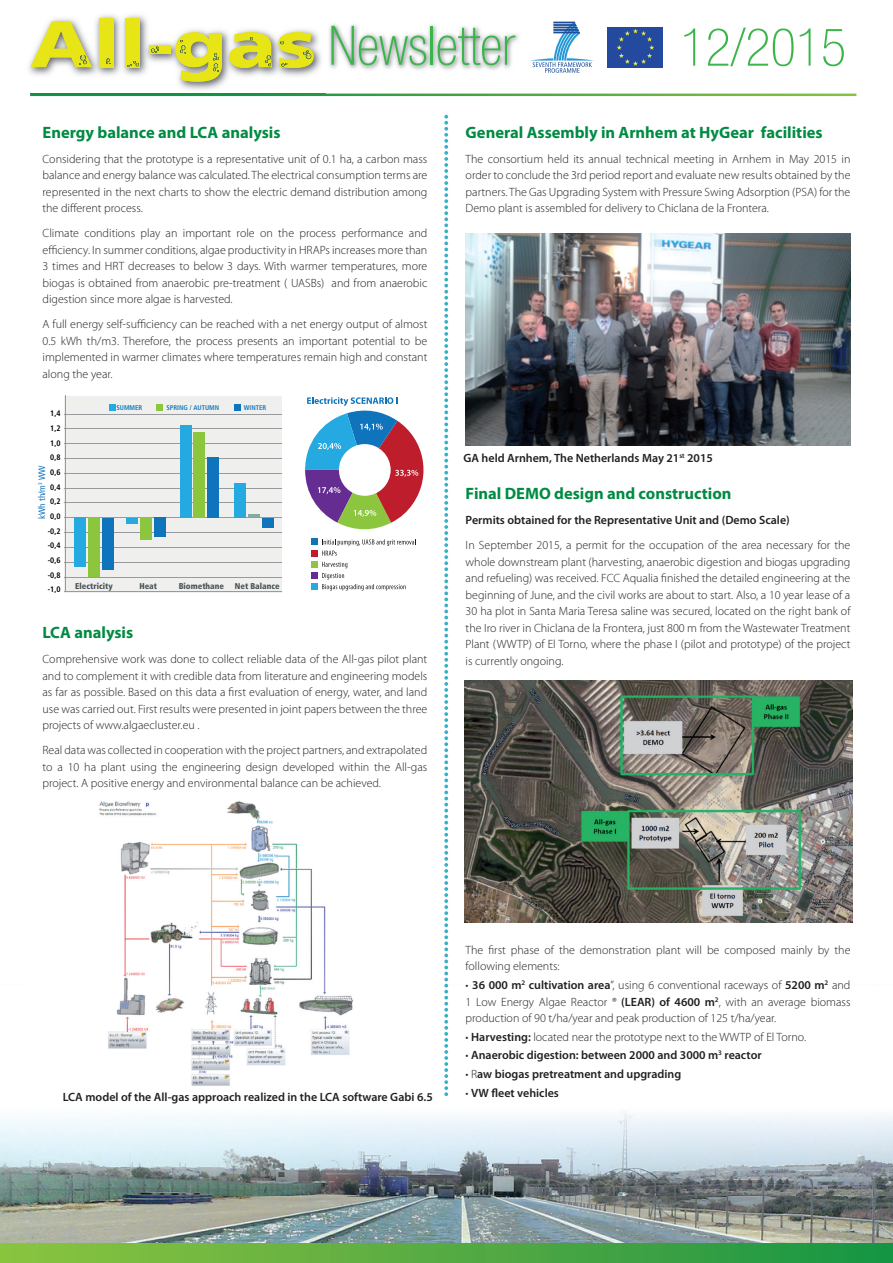
<style>
.page{position:relative;width:893px;height:1263px;background:#fff}
.page>*{position:absolute;margin:0;border:0;box-sizing:border-box;transform-origin:0 0}
.t1{font:100 condensed 54.45px "Helvetica Neue LT";color:#3ab54a}
.t2{font:100 condensed 52.5px "Helvetica Neue LT";color:#3bb54a}
.t3{font:700 16.5px "Myriad Pro";color:#008b43}
.t4{font:300 12px/16.5px "Myriad Pro";color:#231f20;text-align:justify}
.t5{font:600 12px "Myriad Pro";color:#231f20}
.t6{font:condensed 9.15px "Frutiger";color:#1779bf}
.t7{font:900 condensed 8.4px "Frutiger";color:#455055}
.t8{font:700 condensed 7.95px/14.7px "Frutiger";color:#000;text-align:center}
.t9{font:700 condensed 6.75px "Frutiger";color:#1779bf}
.s1{font-weight:600}
.s2{font-weight:300}
</style>
<div class="page">
<svg style="left:530px;top:22px;width:64px;height:51px"></svg>
<div style="left:607px;top:27px;width:56px;height:40px;background:#234a9e"></div>
<svg style="left:617px;top:29px;width:37px;height:37px"></svg>
<svg style="left:30px;top:94px;width:826px;height:2px"></svg>
<img style="left:29px;top:15px;width:297px;height:79px">
<img style="left:30px;top:94px;width:296px;height:1px">
<div style="left:99px;top:18px;width:14px;height:49px;background:#e7e515"></div>
<div style="left:126px;top:18px;width:14px;height:49px;background:#e7e515"></div>
<div style="left:149px;top:45px;width:22px;height:9px;background:#e7e515"></div>
<svg style="left:31px;top:22px;width:61px;height:45px"></svg>
<svg style="left:278px;top:32px;width:36px;height:36px"></svg>
<svg style="left:229px;top:32px;width:43px;height:36px;background:#d7d749"></svg>
<svg style="left:176px;top:32px;width:46px;height:50px;background:#d7d74a"></svg>
<svg style="left:128px;top:61px;width:11px;height:6px"></svg>
<svg style="left:151px;top:47px;width:8px;height:6px"></svg>
<svg style="left:106px;top:59px;width:5px;height:5px"></svg>
<img style="left:323px;top:15px;width:196px;height:70px">
<img style="left:0;top:985px;width:893px;height:258px">
<div style="left:0;top:1243px;width:893px;height:20px;background:linear-gradient(to right,#8fc340,#1a9445)"></div>
<div style="left:28px;top:794px;width:408px;height:256px;background:#fff"></div>
<img style="left:98px;top:801px;width:259px;height:286px">
<img style="left:465px;top:233px;width:385px;height:212px">
<svg style="left:322px;top:539px;width:94px;height:17px"></svg>
<svg style="left:322px;top:562px;width:84px;height:29px"></svg>
<div style="left:311px;top:539px;width:7px;height:6px;background:#1074bc"></div>
<div style="left:311px;top:550px;width:7px;height:6px;background:#be1d2c"></div>
<div style="left:311px;top:561px;width:7px;height:7px;background:#8bc63e"></div>
<div style="left:311px;top:572px;width:7px;height:7px;background:#652d91"></div>
<div style="left:311px;top:584px;width:7px;height:6px;background:#24aae1"></div>
<svg style="left:305px;top:397px;width:119px;height:133px"></svg>
<div style="left:339px;top:444px;width:52px;height:52px;background:#fff;border-radius:50%"></div>
<div style="left:65px;top:396px;width:217px;height:196px;background:#eff0ed"></div>
<hr style="left:65px;top:395px;width:1px;height:197px;background:#989a9d">
<div style="left:262px;top:518px;width:12px;height:10px;background:#1074bc"></div>
<svg style="left:248px;top:514px;width:12px;height:4px"></svg>
<svg style="left:109px;top:404px;width:6px;height:6px"></svg>
<svg style="left:157px;top:404px;width:6px;height:6px"></svg>
<svg style="left:234px;top:404px;width:6px;height:6px"></svg>
<hr style="left:65px;top:592px;width:217px;height:1px;background:#989a9d">
<hr style="left:65px;top:577px;width:217px;height:1px;background:#989a9d">
<hr style="left:65px;top:562px;width:217px;height:1px;background:#989a9d">
<hr style="left:65px;top:547px;width:217px;height:1px;background:#989a9d">
<hr style="left:65px;top:532px;width:217px;height:1px;background:#989a9d">
<hr style="left:65px;top:518px;width:217px;height:1px;background:#989a9d">
<hr style="left:65px;top:503px;width:217px;height:1px;background:#989a9d">
<hr style="left:65px;top:488px;width:217px;height:1px;background:#989a9d">
<hr style="left:65px;top:473px;width:217px;height:1px;background:#989a9d">
<hr style="left:65px;top:458px;width:217px;height:1px;background:#989a9d">
<hr style="left:65px;top:443px;width:217px;height:1px;background:#989a9d">
<hr style="left:65px;top:429px;width:217px;height:1px;background:#989a9d">
<hr style="left:65px;top:414px;width:217px;height:1px;background:#989a9d">
<div style="left:74px;top:518px;width:12px;height:49px;background:#24aae1"></div>
<div style="left:88px;top:518px;width:12px;height:59px;background:#8bc63e"></div>
<div style="left:102px;top:518px;width:12px;height:52px;background:#1074bc"></div>
<div style="left:126px;top:518px;width:12px;height:5px;background:#24aae1"></div>
<div style="left:140px;top:518px;width:12px;height:22px;background:#8bc63e"></div>
<div style="left:154px;top:518px;width:12px;height:19px;background:#1074bc"></div>
<div style="left:207px;top:457px;width:12px;height:61px;background:#1074bc"></div>
<div style="left:194px;top:432px;width:11px;height:86px;background:#8bc63e"></div>
<div style="left:180px;top:425px;width:11px;height:93px;background:#24aae1"></div>
<div style="left:235px;top:483px;width:11px;height:35px;background:#24aae1"></div>
<svg style="left:444px;top:115px;width:4px;height:981px"></svg>
<img style="left:465px;top:681px;width:387px;height:242px">
<svg style="left:492px;top:1088px;width:5px;height:8px"></svg>
<h1 class="t1" style="left:329px;top:15px;width:188px">Newsletter</h1>
<h2 class="t2" style="left:680px;top:18px;width:167px">12/2015</h2>
<h3 class="t3" style="left:43px;top:121px;width:240px">Energy balance and LCA analysis</h3>
<p class="t4" style="left:43px;top:151px;width:386px">Considering that the prototype is a representative unit of 0.1 ha, a carbon mass balance and energy balance was calculated. The electrical consumption terms are represented in the next charts to show the electric demand distribution among the different process.</p>
<p class="t4" style="left:43px;top:225px;width:386px">Climate conditions play an important role on the process performance and efficiency. In summer conditions, algae productivity in HRAPs increases more than 3 times and HRT decreases to below 3 days. With warmer temperatures, more biogas is obtained from anaerobic pre-treatment ( UASBs) and from anaerobic digestion since more algae is harvested.</p>
<p class="t4" style="left:43px;top:316px;width:386px">A full energy self-sufficiency can be reached with a net energy output of almost 0.5 kWh th/m3. Therefore, the process presents an important potential to be implemented in warmer climates where temperatures remain high and constant along the year.</p>
<p class="t8" style="left:48px;top:406px;width:14px">1,4<br>1,2<br>1,0<br>0,8<br>0,6<br>0,4<br>0,2<br>0,0 -0,2 -0,4 -0,6 -0,8 -1,0</p>
<p class="t6" style="left:37px;top:519px;width:55px;rotate:-90deg">kWh th/m<sup>3</sup> WW</p>
<p class="t9" style="left:116px;top:403px;width:27px">SUMMER</p>
<p class="t9" style="left:166px;top:403px;width:54px">SPRING / AUTUMN</p>
<p class="t9" style="left:244px;top:403px;width:24px">WINTER</p>
<p class="t7" style="left:75px;top:581px;width:39px">Electricity</p>
<p class="t7" style="left:139px;top:581px;width:19px">Heat</p>
<p class="t7" style="left:179px;top:581px;width:47px">Biomethane</p>
<p class="t7" style="left:235px;top:581px;width:46px">Net Balance</p>
<h3 class="t3" style="left:43px;top:622px;width:92px">LCA analysis</h3>
<p class="t4" style="left:43px;top:651px;width:386px">Comprehensive work was done to collect reliable data of the All-gas pilot plant and to complement it with credible data from literature and engineering models as far as possible. Based on this data a first evaluation of energy, water, and land use was carried out. First results were presented in joint papers between the three projects of www.algaecluster.eu .</p>
<p class="t4" style="left:43px;top:742px;width:386px">Real data was collected in cooperation with the project partners, and extrapolated to a 10 ha plant using the engineering design developed within the All-gas project. A positive energy and environmental balance can be achieved.</p>
<h3 class="t3" style="left:466px;top:121px;width:359px">General Assembly in Arnhem at HyGear facilities</h3>
<p class="t4" style="left:466px;top:151px;width:386px">The consortium held its annual technical meeting in Arnhem in May 2015 in order to conclude the 3rd period report and evaluate new results obtained by the partners. The Gas Upgrading System with Pressure Swing Adsorption (PSA) for the Demo plant is assembled for delivery to Chiclana de la Frontera.</p>
<p class="t5" style="left:463px;top:451px;width:251px">GA held Arnhem, The Netherlands May 21<sup>st</sup> 2015</p>
<h3 class="t3" style="left:466px;top:483px;width:267px">Final DEMO design and construction</h3>
<p class="t5" style="left:466px;top:513px;width:326px">Permits obtained for the Representative Unit and (Demo Scale)</p>
<p class="t4" style="left:466px;top:537px;width:386px">In September 2015, a permit for the occupation of the area necessary for the whole downstream plant (harvesting, anaerobic digestion and biogas upgrading and refueling) was received. FCC Aqualia finished the detailed engineering at the beginning of June, and the civil works are about to start. Also, a 10 year lease of a 30 ha plot in Santa Maria Teresa saline was secured, located on the right bank of the Iro river in Chiclana de la Frontera, just 800 m from the Wastewater Treatment Plant (WWTP) of El Torno, where the phase I (pilot and prototype) of the project is currently ongoing.</p>
<p class="t5" style="left:63px;top:1089px;width:372px">LCA model of the All-gas approach realized in the LCA software Gabi 6.5</p>
<p class="t4" style="left:466px;top:942px;width:386px">The first phase of the demonstration plant will be composed mainly by the following elements:</p>
<p class="t4" style="left:466px;top:977px;width:386px">• <span class="s1">36 000 m</span><sup>2</sup> <span class="s1">cultivation area</span>”, using 6 conventional raceways of <span class="s1">5200 m</span><sup>2</sup> and 1 Low Energy Algae Reactor ® <span class="s1">(LEAR) of 4600 m</span><sup>2</sup>, with an average biomass production of 90 t/ha/year and peak production of 125 t/ha/year.</p>
<p class="t4" style="left:466px;top:1029px;width:342px">• <span class="s1">Harvesting:</span> located near the prototype next to the WWTP of El Torno.</p>
<p class="t5" style="left:466px;top:1048px;width:298px"><span class="s2">•</span> Anaerobic digestion: between 2000 and 3000 m<sup>3</sup> reactor</p>
<p class="t5" style="left:466px;top:1066px;width:217px"><span class="s2">• R</span>aw biogas pretreatment and upgrading</p>
<p class="t5" style="left:466px;top:1085px;width:95px"><span class="s2">•</span> VW eet vehicles</p>
</div>
